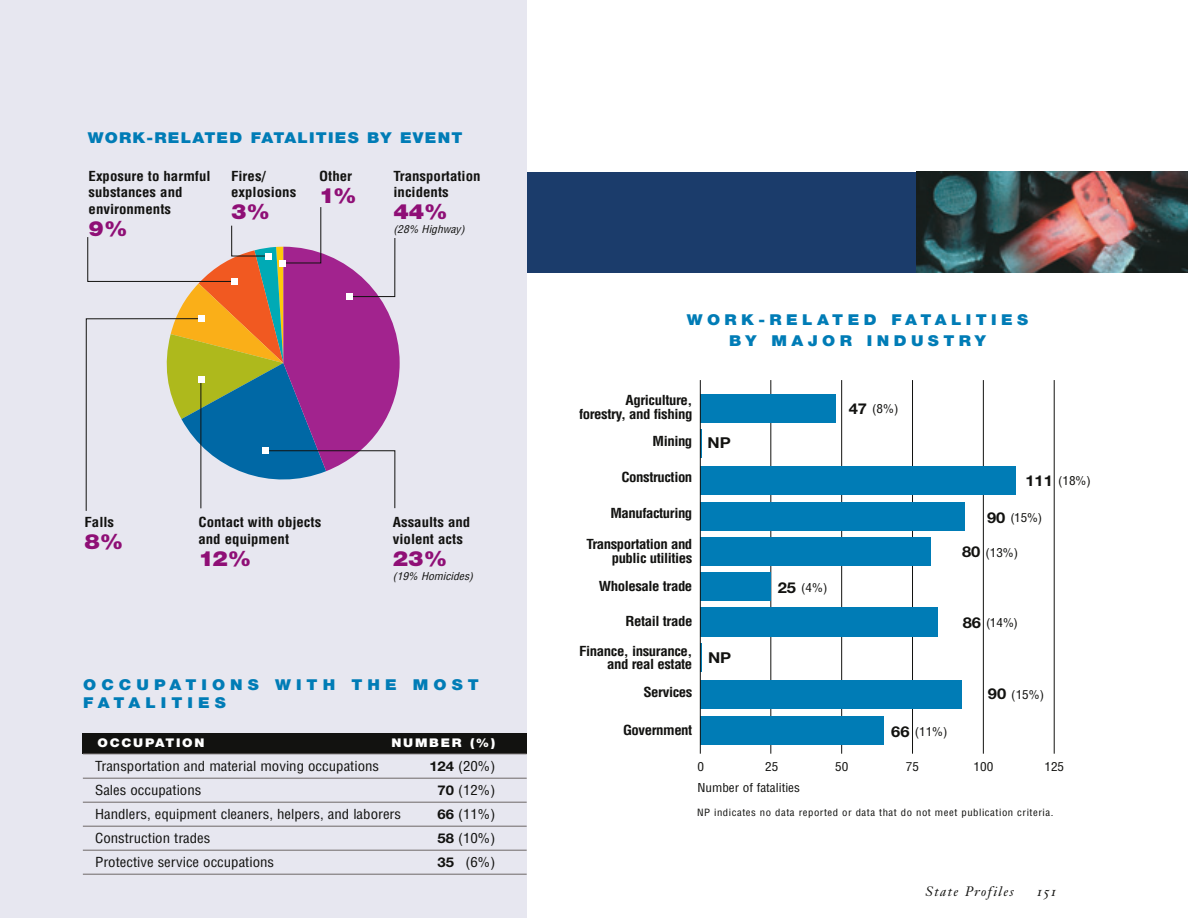
<style>
.page{position:relative;width:1188px;height:918px;background:#fff}
.page>*{position:absolute;margin:0;border:0;box-sizing:border-box;transform-origin:0 0}
.t1{font:900 21px "Helvetica Neue";color:#8f0f76;scale:1.1 1}
.t2{font:900 15px/21px "Helvetica Neue";letter-spacing:.265em;color:#007cb6;text-align:center;scale:1.1 1}
.t3{font:900 15px/18px "Helvetica Neue";letter-spacing:.305em;color:#007cb6;scale:1.1 1}
.t4{font:900 15px "Helvetica Neue";letter-spacing:.075em;color:#007cb6;scale:1.1 1}
.t5{font:700 15px "Helvetica Neue";color:#121210;scale:1.1 1}
.t6{font:condensed 13.5px "Helvetica";color:#121210;scale:1.1 1}
.t7{font:700 condensed 13.5px/13.5px "Helvetica";letter-spacing:-.03em;color:#121210;text-align:right;scale:1.1 1}
.t8{font:700 condensed 13.5px/16.5px "Helvetica";color:#121210;scale:1.1 1}
.t9{font:13.5px "Janson Text Italic Os F";letter-spacing:.105em;color:#121210}
.t10{font:condensed 12px "Helvetica";color:#121210;scale:1.1 1}
.t11{font:900 12px "Helvetica Neue";letter-spacing:.135em;color:#fff;scale:1.1 1}
.t12{font:italic condensed 10.5px "Helvetica";color:#121210;scale:1.1 1}
.t13{font:condensed 9.75px "Helvetica";letter-spacing:.05em;color:#121210;scale:1.1 1}
.s1{font-family:"Helvetica Neue";font-weight:700;font-stretch:normal}
.s2{font-family:"Helvetica Neue";font-weight:700;font-stretch:normal;font-size:15px}
</style>
<div class="page">
<div style="left:0;top:172px;width:1188px;height:100px;background:#1b3c6b"></div>
<div style="left:0;top:0;width:527px;height:918px;background:#e7e7f0"></div>
<hr style="left:770px;top:380px;width:1px;height:374px;background:#121210">
<hr style="left:841px;top:380px;width:1px;height:374px;background:#121210">
<hr style="left:912px;top:380px;width:1px;height:374px;background:#121210">
<hr style="left:983px;top:380px;width:1px;height:374px;background:#121210">
<hr style="left:1054px;top:380px;width:1px;height:374px;background:#121210">
<div style="left:700px;top:572px;width:71px;height:29px;background:#007cb6"></div>
<div style="left:700px;top:608px;width:238px;height:29px;background:#007cb6"></div>
<hr style="left:700px;top:643px;width:2px;height:29px;background:#007cb6">
<div style="left:700px;top:680px;width:262px;height:29px;background:#007cb6"></div>
<div style="left:700px;top:716px;width:183px;height:29px;background:#007cb6"></div>
<div style="left:700px;top:537px;width:231px;height:29px;background:#007cb6"></div>
<div style="left:700px;top:502px;width:264px;height:29px;background:#007cb6"></div>
<div style="left:700px;top:466px;width:315px;height:29px;background:#007cb6"></div>
<hr style="left:700px;top:429px;width:2px;height:29px;background:#007cb6">
<div style="left:700px;top:394px;width:135px;height:29px;background:#007cb6"></div>
<img style="left:916px;top:172px;width:272px;height:101px">
<div style="left:83px;top:733px;width:444px;height:21px;background:#121210"></div>
<hr style="left:83px;top:753px;width:444px;height:1px;background:#6d6867">
<hr style="left:83px;top:778px;width:444px;height:1px;background:#6d6867">
<hr style="left:83px;top:802px;width:444px;height:1px;background:#6d6867">
<hr style="left:83px;top:826px;width:444px;height:1px;background:#6d6867">
<hr style="left:83px;top:850px;width:444px;height:1px;background:#6d6867">
<hr style="left:83px;top:874px;width:444px;height:1px;background:#6d6867">
<svg style="left:85px;top:318px;width:2px;height:193px"></svg>
<svg style="left:87px;top:207px;width:313px;height:302px"></svg>
<div style="left:198px;top:315px;width:7px;height:7px;background:#fff"></div>
<div style="left:231px;top:278px;width:7px;height:7px;background:#fff"></div>
<hr style="left:201px;top:378px;width:1px;height:130px;background:#121210">
<div style="left:199px;top:376px;width:6px;height:7px;background:#fff"></div>
<hr style="left:700px;top:380px;width:1px;height:374px;background:#121210">
<p class="t4" style="left:88px;top:133px;width:342px">WORK-RELATED FATALITIES BY EVENT</p>
<p class="t8" style="left:89px;top:169px;width:112px">Exposure to harmful substances and environments</p>
<h1 class="t1" style="left:89px;top:221px;width:37px">9%</h1>
<p class="t8" style="left:231px;top:169px;width:61px">Fires/ explosions</p>
<h1 class="t1" style="left:231px;top:204px;width:37px">3%</h1>
<p class="t7" style="left:319px;top:170px;width:31px">Other</p>
<h1 class="t1" style="left:319px;top:188px;width:36px">1%</h1>
<p class="t8" style="left:393px;top:169px;width:81px">Transportation incidents</p>
<h1 class="t1" style="left:393px;top:204px;width:51px">44%</h1>
<p class="t12" style="left:393px;top:225px;width:66px">(28% Highway)</p>
<p class="t7" style="left:85px;top:517px;width:28px">Falls</p>
<h1 class="t1" style="left:85px;top:534px;width:37px">8%</h1>
<p class="t8" style="left:198px;top:515px;width:113px">Contact with objects and equipment</p>
<h1 class="t1" style="left:198px;top:551px;width:50px">12%</h1>
<p class="t8" style="left:393px;top:515px;width:72px">Assaults and violent acts</p>
<h1 class="t1" style="left:393px;top:551px;width:51px">23%</h1>
<p class="t12" style="left:393px;top:572px;width:74px">(19% Homicides)</p>
<p class="t3" style="left:83px;top:677px;width:361px">OCCUPATIONS WITH THE MOST<br>FATALITIES</p>
<p class="t11" style="left:97px;top:738px;width:99px">OCCUPATION</p>
<p class="t11" style="left:391px;top:738px;width:96px">NUMBER (%)</p>
<p class="t6" style="left:95px;top:761px;width:260px">Transportation and material moving occupations</p>
<p class="t6" style="left:429px;top:761px;width:61px"><span class="s1">124</span> (20%)</p>
<p class="t6" style="left:95px;top:785px;width:98px">Sales occupations</p>
<p class="t6" style="left:438px;top:785px;width:54px"><span class="s1">70</span> (12%)</p>
<p class="t6" style="left:95px;top:809px;width:280px">Handlers, equipment cleaners, helpers, and laborers</p>
<p class="t6" style="left:438px;top:809px;width:54px"><span class="s1">66</span> (11%)</p>
<p class="t6" style="left:95px;top:833px;width:106px">Construction trades</p>
<p class="t6" style="left:438px;top:833px;width:54px"><span class="s1">58</span> (10%)</p>
<p class="t6" style="left:95px;top:857px;width:164px">Protective service occupations</p>
<p class="t6" style="left:438px;top:857px;width:54px"><span class="s1">35</span> (6%)</p>
<p class="t2" style="left:687px;top:311px;width:312px">WORK-RELATED FATALITIES<br>BY MAJOR INDUSTRY</p>
<p class="t7" style="left:579px;top:395px;width:105px">Agriculture, forestry, and fishing</p>
<p class="t7" style="left:653px;top:435px;width:38px">Mining</p>
<p class="t7" style="left:621px;top:471px;width:66px">Construction</p>
<p class="t7" style="left:610px;top:507px;width:76px">Manufacturing</p>
<p class="t7" style="left:586px;top:539px;width:98px">Transportation and public utilities</p>
<p class="t7" style="left:599px;top:581px;width:87px">Wholesale trade</p>
<p class="t7" style="left:626px;top:615px;width:62px">Retail trade</p>
<p class="t7" style="left:579px;top:645px;width:104px">Finance, insurance, and real estate</p>
<p class="t7" style="left:643px;top:687px;width:46px">Services</p>
<p class="t7" style="left:623px;top:725px;width:65px">Government</p>
<p class="t5" style="left:708px;top:438px;width:23px">NP</p>
<p class="t5" style="left:708px;top:652px;width:23px">NP</p>
<p class="t10" style="left:849px;top:404px;width:47px"><span class="s2">47</span> (8%)</p>
<p class="t10" style="left:778px;top:583px;width:47px"><span class="s2">25</span> (4%)</p>
<p class="t10" style="left:1025px;top:476px;width:61px"><span class="s2">111</span> (18%)</p>
<p class="t10" style="left:987px;top:513px;width:52px"><span class="s2">90</span> (15%)</p>
<p class="t10" style="left:962px;top:548px;width:53px"><span class="s2">80</span> (13%)</p>
<p class="t10" style="left:963px;top:618px;width:52px"><span class="s2">86</span> (14%)</p>
<p class="t10" style="left:891px;top:727px;width:53px"><span class="s2">66</span> (11%)</p>
<p class="t10" style="left:988px;top:690px;width:53px"><span class="s2">90</span> (15%)</p>
<p class="t10" style="left:697px;top:762px;width:7px">0</p>
<p class="t10" style="left:765px;top:762px;width:13px">25</p>
<p class="t10" style="left:835px;top:762px;width:14px">50</p>
<p class="t10" style="left:906px;top:762px;width:13px">75</p>
<p class="t10" style="left:974px;top:762px;width:20px">100</p>
<p class="t10" style="left:1044px;top:762px;width:19px">125</p>
<p class="t10" style="left:697px;top:783px;width:95px">Number of fatalities</p>
<p class="t13" style="left:697px;top:809px;width:325px">NP indicates no data reported or data that do not meet publication criteria.</p>
<p class="t9" style="left:926px;top:886px;width:90px">State Profiles</p>
<p class="t9" style="left:1036px;top:886px;width:22px">151</p>
</div>
